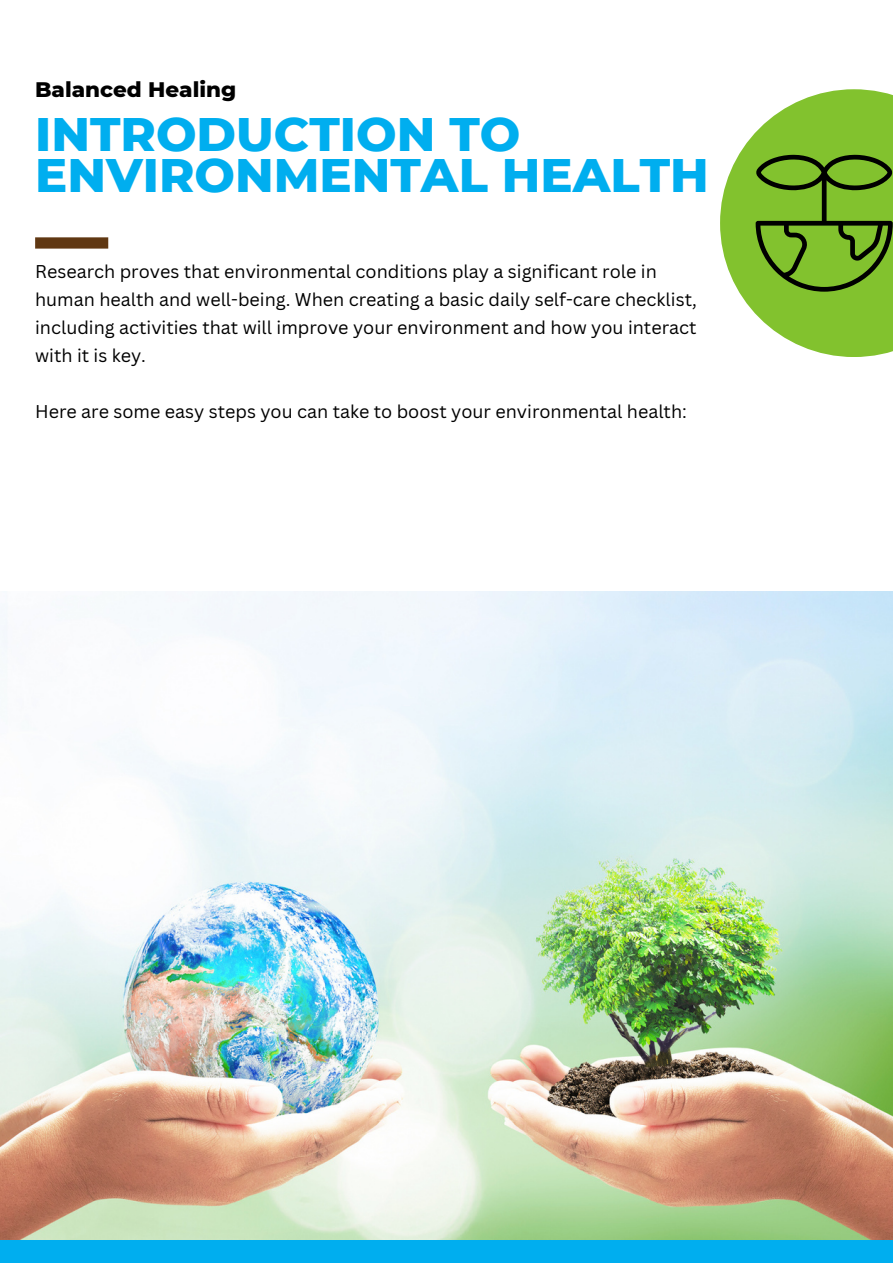
<style>
.page{position:relative;width:893px;height:1264px;background:#fff}
.page>*{position:absolute;margin:0;border:0;box-sizing:border-box;transform-origin:0 0}
.t1{font:800 48px/40.5px "Montserrat";color:#00aeef}
.t2{font:800 21.45px "Montserrat";color:#000}
.t3{font:18px/28px "Canva Sans";color:#000}
</style>
<div class="page">
<img style="left:0;top:591px;width:892px;height:649px">
<div style="left:0;top:1240px;width:892px;height:22px;background:#00aeef"></div>
<div style="left:35px;top:237px;width:73px;height:12px;background:#603813"></div>
<svg style="left:720px;top:89px;width:172px;height:268px;fill:#82c22e"></svg>
<svg style="left:755px;top:154px;width:137px;height:138px;background:#669924"></svg>
<p class="t2" style="left:35px;top:76px;width:202px">Balanced Healing</p>
<h1 class="t1" style="left:35px;top:114px;width:675px">INTRODUCTION TO<br>ENVIRONMENTAL HEALTH</h1>
<p class="t3" style="left:35px;top:257px;width:663px">Research proves that environmental conditions play a significant role in human health and well-being. When creating a basic daily self-care checklist, including activities that will improve your environment and how you interact with it is key.</p>
<p class="t3" style="left:35px;top:397px;width:653px">Here are some easy steps you can take to boost your environmental health:</p>
</div>
